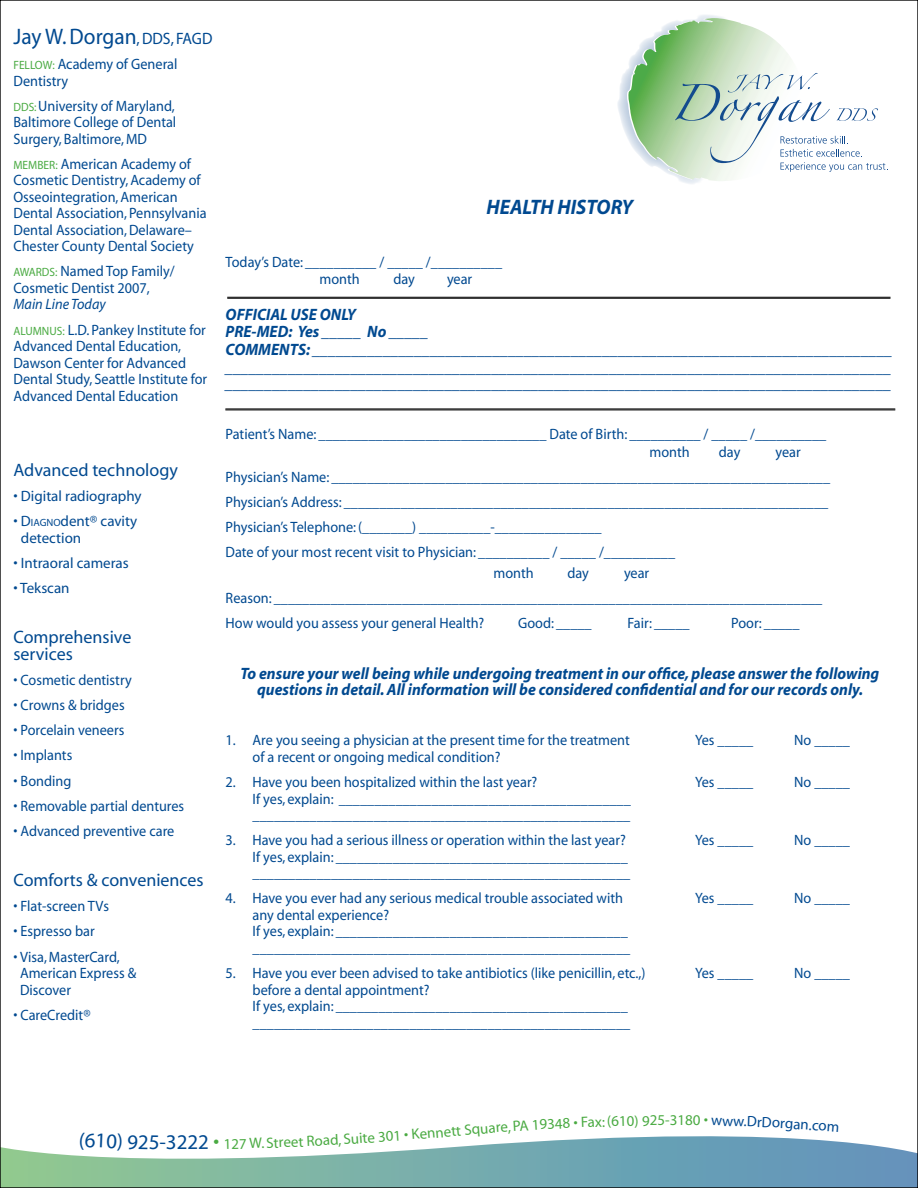
<style>
.page{position:relative;width:918px;height:1188px;background:#fff}
.page>*{position:absolute;margin:0;border:0;box-sizing:border-box;transform-origin:0 0}
.t1{font:22.5px "Myriad";color:#004990;scale:.95 1}
.t2{font:italic 700 21px "Myriad";color:#004990;scale:.95 1}
.t3{font:21px "Myriad";color:#004990}
.t4{font:18px/16.5px "Myriad";color:#004990}
.t5{font:italic 700 16.5px/17.4px "Myriad";color:#004990;scale:.95 1}
.t6{font:15px/16.5px "Myriad";color:#004990;scale:.95 1}
.t7{font:15px/16.5px "Myriad";color:#004990}
.t8{font:15px "Myriad";color:#4aaa42}
.t9{font:italic 15px "Myriad";color:#004990;scale:.95 1}
.t10{font:12px "Myriad";color:#4aaa42;scale:.95 1}
.s1{font-size:16.5px}
.s2{font-size:12px;color:#4aaa42}
.s3{font-style:inherit}
.s4{font-size:10.5px}
.s5{font-size:21px;color:#004990}
.s6{font-size:21px}
</style>
<div class="page">
<svg style="left:2px;top:1136px;width:914px;height:50px"></svg>
<svg style="left:617px;top:15px;width:271px;height:169px"></svg>
<hr style="left:227px;top:297px;width:663px;height:1px;background:#000">
<hr style="left:227px;top:298px;width:663px;height:1px;background:#000">
<hr style="left:225px;top:409px;width:670px;height:1px;background:#000">
<hr style="left:225px;top:410px;width:670px;height:1px;background:#000">
<svg style="left:80px;top:1136px;width:42px;height:15px"></svg>
<h1 class="t1" style="left:14px;top:25px;width:211px">Jay W. Dorgan<span class="s1">, DDS, FAGD</span></h1>
<p class="t6" style="left:14px;top:56px;width:174px"><span class="s2">Fellow:</span> Academy of General<br>Dentistry</p>
<p class="t6" style="left:13px;top:98px;width:173px;text-align:justify"><span class="s2">DDS:</span>University of Maryland, Baltimore College of Dental Surgery, Baltimore, MD</p>
<p class="t6" style="left:14px;top:156px;width:205px"><span class="s2">Member:</span> American Academy of<br>Cosmetic Dentistry, Academy of<br>Osseointegration, American<br>Dental Association, Pennsylvania<br>Dental Association, Delaware–<br>Chester County Dental Society</p>
<p class="t10" style="left:14px;top:266px;width:15px">Awards</p>
<p class="t6" style="left:14px;top:264px;width:171px;text-indent:42px"><span class="s2">:</span> Named Top Family/<br>Cosmetic Dentist 2007,</p>
<p class="t9" style="left:14px;top:297px;width:99px">Main Line Today</p>
<p class="t10" style="left:14px;top:325px;width:22px">Alumnus</p>
<p class="t6" style="left:14px;top:322px;width:206px;text-indent:49px"><span class="s2">:</span> L.D. Pankey Institute for<br>Advanced Dental Education,<br>Dawson Center for Advanced<br>Dental Study, Seattle Institute for<br>Advanced Dental Education</p>
<p class="t4" style="left:14px;top:463px;width:166px">Advanced technology</p>
<p class="t7" style="left:14px;top:489px;width:130px">• Digital radiography</p>
<p class="t7" style="left:21px;top:514px;width:118px;text-indent:-7px">• <span class="s3">D</span><span class="s4">IAGNO</span>dent® cavity detection</p>
<p class="t7" style="left:14px;top:555px;width:117px">• Intraoral cameras</p>
<p class="t7" style="left:14px;top:580px;width:58px">• Tekscan</p>
<p class="t4" style="left:14px;top:630px;width:119px">Comprehensive services</p>
<p class="t6" style="left:14px;top:672px;width:126px">• Cosmetic dentistry</p>
<p class="t6" style="left:14px;top:698px;width:119px">• Crowns &amp; bridges</p>
<p class="t6" style="left:14px;top:723px;width:118px">• Porcelain veneers</p>
<p class="t6" style="left:14px;top:748px;width:63px">• Implants</p>
<p class="t6" style="left:14px;top:773px;width:62px">• Bonding</p>
<p class="t6" style="left:14px;top:798px;width:181px">• Removable partial dentures</p>
<p class="t6" style="left:14px;top:823px;width:171px">• Advanced preventive care</p>
<p class="t4" style="left:14px;top:873px;width:192px">Comforts &amp; conveniences</p>
<p class="t6" style="left:14px;top:899px;width:102px">• Flat-screen TVs</p>
<p class="t6" style="left:14px;top:924px;width:87px">• Espresso bar</p>
<p class="t6" style="left:20px;top:949px;width:124px;text-indent:-7px">• Visa, MasterCard,<br>American Express &amp;<br>Discover</p>
<p class="t6" style="left:14px;top:1007px;width:83px">• CareCredit®</p>
<h2 class="t2" style="left:487px;top:196px;width:156px">HEALTH HISTORY</h2>
<p class="t6" style="left:320px;top:253px;width:194px;line-height:17.7px;text-indent:-94px">Today’s Date: __________ / _____ /__________ month</p>
<p class="t6" style="left:393px;top:272px;width:24px">day</p>
<p class="t6" style="left:447px;top:272px;width:28px">year</p>
<p class="t5" style="left:226px;top:306px;width:704px">OFFICIAL USE ONLY<br>PRE-MED: Yes _____ No _____<br>COMMENTS: __________________________________________________________________________ _____________________________________________________________________________________ _____________________________________________________________________________________</p>
<p class="t6" style="left:650px;top:426px;width:188px;line-height:17.7px;text-indent:-424px">Patient’s Name: ________________________________ Date of Birth: __________ / _____ /__________ month</p>
<p class="t6" style="left:719px;top:444px;width:24px">day</p>
<p class="t6" style="left:226px;top:440px;width:638px;line-height:25.2px;text-indent:550px">year Physician’s Name: ______________________________________________________________________ Physician’s Address: ____________________________________________________________________ Physician’s Telephone: (_______) __________-_______________<br>Date of your most recent visit to Physician: __________ / _____ /__________</p>
<p class="t6" style="left:494px;top:566px;width:44px">month</p>
<p class="t6" style="left:567px;top:566px;width:24px">day</p>
<p class="t6" style="left:226px;top:561px;width:630px;line-height:25.2px;text-indent:398px">year<br>Reason: _____________________________________________________________________________<br>How would you assess your general Health?</p>
<p class="t6" style="left:518px;top:616px;width:79px">Good: _____</p>
<p class="t6" style="left:628px;top:616px;width:67px">Fair: _____</p>
<p class="t6" style="left:731px;top:616px;width:73px">Poor: _____</p>
<p class="t5" style="left:240px;top:665px;width:674px;line-height:16.5px;text-align:center">To ensure your well being while undergoing treatment in our office, please answer the following questions in detail. All information will be considered confidential and for our records only.</p>
<p class="t6" style="left:226px;top:733px;width:427px">1. Are you seeing a physician at the present time for the treatment</p>
<p class="t6" style="left:695px;top:733px;width:63px">Yes _____</p>
<p class="t6" style="left:794px;top:733px;width:60px">No _____</p>
<p class="t6" style="left:253px;top:749px;width:262px">of a recent or ongoing medical condition?</p>
<p class="t6" style="left:226px;top:775px;width:330px">2. Have you been hospitalized within the last year?</p>
<p class="t6" style="left:695px;top:775px;width:63px">Yes _____</p>
<p class="t6" style="left:794px;top:775px;width:60px">No _____</p>
<p class="t6" style="left:253px;top:791px;width:400px">If yes, explain: _________________________________________ _____________________________________________________</p>
<p class="t6" style="left:226px;top:833px;width:423px">3. Have you had a serious illness or operation within the last year?</p>
<p class="t6" style="left:695px;top:833px;width:63px">Yes _____</p>
<p class="t6" style="left:794px;top:833px;width:60px">No _____</p>
<p class="t6" style="left:253px;top:849px;width:399px">If yes, explain: _________________________________________ _____________________________________________________</p>
<p class="t6" style="left:226px;top:891px;width:420px">4. Have you ever had any serious medical trouble associated with</p>
<p class="t6" style="left:695px;top:891px;width:63px">Yes _____</p>
<p class="t6" style="left:794px;top:891px;width:60px">No _____</p>
<p class="t6" style="left:253px;top:907px;width:399px">any dental experience?<br>If yes, explain: _________________________________________ _____________________________________________________</p>
<p class="t6" style="left:226px;top:965px;width:443px">5. Have you ever been advised to take antibiotics (like penicillin, etc.,)</p>
<p class="t6" style="left:695px;top:965px;width:63px">Yes _____</p>
<p class="t6" style="left:794px;top:965px;width:60px">No _____</p>
<p class="t6" style="left:253px;top:982px;width:399px">before a dental appointment?<br>If yes, explain: _________________________________________ _____________________________________________________</p>
<h2 class="t3" style="left:128px;top:1131px;width:40px;rotate:1deg">925-</h2>
<h2 class="t3" style="left:166px;top:1132px;width:34px">322</h2>
<p class="t8" style="left:198px;top:1137px;width:50px;rotate:-1deg"><span class="s5">2</span><span class="s6">•</span> 127</p>
<p class="t8" style="left:249px;top:1136px;width:43px;rotate:-2deg">W. Stre</p>
<p class="t8" style="left:291px;top:1135px;width:52px;rotate:-3deg">et Road,</p>
<p class="t8" style="left:343px;top:1132px;width:67px;rotate:-4deg">Suite 301 •</p>
<p class="t8" style="left:411px;top:1127px;width:79px;rotate:-5deg">Kennett Squ</p>
<p class="t8" style="left:488px;top:1120px;width:42px;rotate:-4deg">are, PA</p>
<p class="t8" style="left:532px;top:1117px;width:47px;rotate:-3deg">19348 •</p>
<p class="t8" style="left:581px;top:1115px;width:40px;rotate:-2deg">Fax: (6</p>
<p class="t8" style="left:619px;top:1113px;width:47px;rotate:-1deg">10) 925</p>
<p class="t8" style="left:665px;top:1113px;width:37px">-3180</p>
<p class="t7" style="left:734px;top:1113px;width:30px;rotate:2deg">w.Dr</p>
<p class="t7" style="left:762px;top:1114px;width:33px;rotate:3deg">Dorg</p>
<p class="t7" style="left:794px;top:1116px;width:27px;rotate:4deg">an.c</p>
</div>
